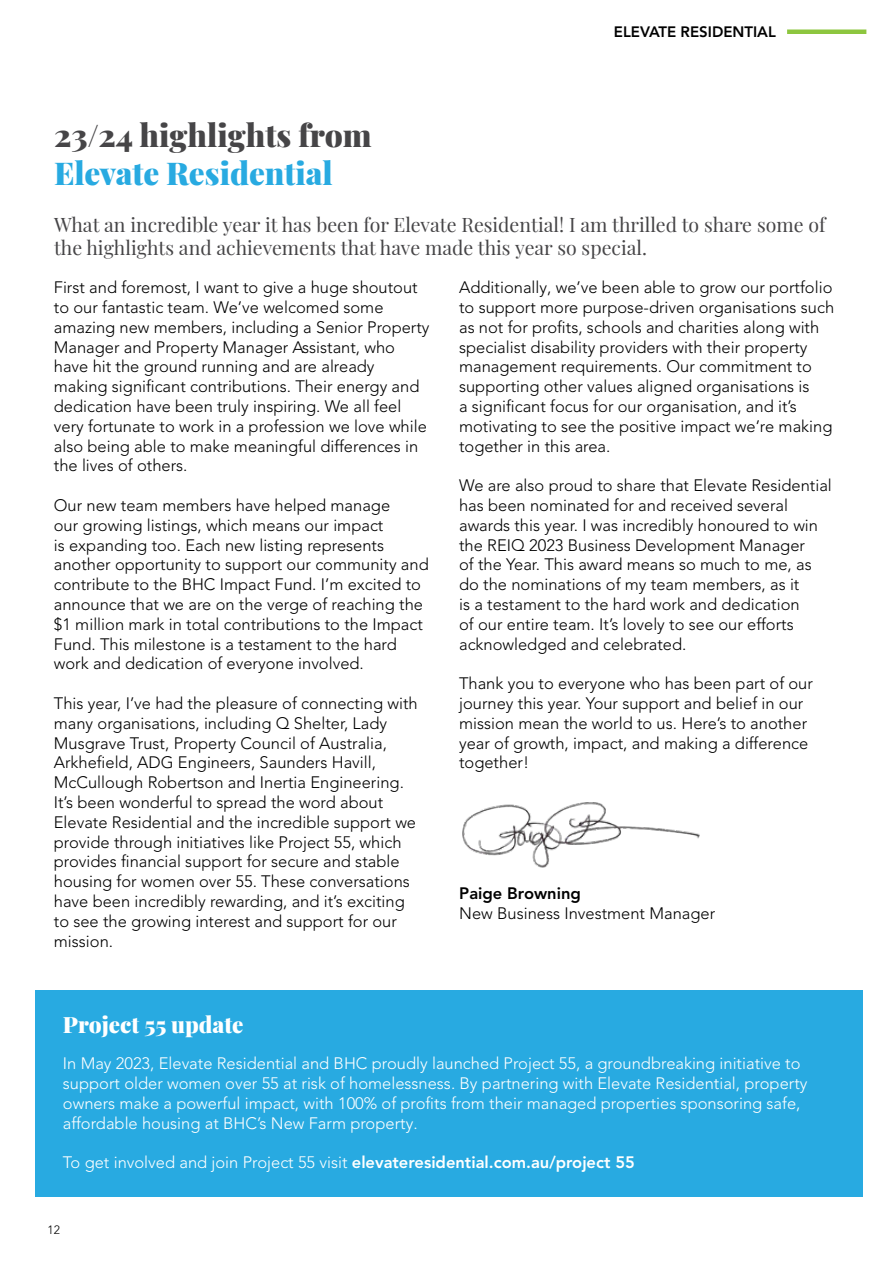
<style>
.page{position:relative;width:893px;height:1263px;background:#fff}
.page>*{position:absolute;margin:0;border:0;box-sizing:border-box;transform-origin:0 0}
.t1{font:900 31.5px "Playfair Display";color:#464547}
.t2{font:900 31.5px "Playfair Display";color:#28aae1}
.t3{font:900 22.5px "Playfair Display";color:#fff}
.t4{font:19.5px/23.4px "Playfair Display";color:#464547}
.t5{font:300 16.5px/19.8px "Avenir LT Pro";color:#000}
.t6{font:300 16.5px/19.8px "Avenir LT Pro";color:#fff}
.t7{font:800 16.5px "Avenir LT Pro";color:#fff}
.t8{font:800 16.5px "Avenir LT Pro";color:#000}
.t9{font:800 15px "Avenir LT Pro";color:#000}
.t10{font:300 12px "Avenir LT Pro";color:#000}
.s1{font-weight:300}
</style>
<div class="page">
<div style="left:35px;top:991px;width:827px;height:206px;background:#28aae1"></div>
<div style="left:787px;top:29px;width:79px;height:5px;background:#8dc63f"></div>
<img style="left:462px;top:802px;width:238px;height:66px">
<h1 class="t1" style="left:54px;top:110px;width:319px">23/24 highlights from</h1>
<h1 class="t2" style="left:54px;top:148px;width:280px">Elevate Residential</h1>
<p class="t9" style="left:614px;top:23px;width:164px">ELEVATE RESIDENTIAL</p>
<p class="t4" style="left:54px;top:211px;width:773px">What an incredible year it has been for Elevate Residential! I am thrilled to share some of the highlights and achievements that have made this year so special.</p>
<p class="t5" style="left:54px;top:278px;width:377px">First and foremost, I want to give a huge shoutout to our fantastic team. We’ve welcomed some amazing new members, including a Senior Property Manager and Property Manager Assistant, who have hit the ground running and are already making significant contributions. Their energy and dedication have been truly inspiring. We all feel very fortunate to work in a profession we love while also being able to make meaningful differences in the lives of others.</p>
<p class="t5" style="left:54px;top:495px;width:376px">Our new team members have helped manage<br>our growing listings, which means our impact<br>is expanding too. Each new listing represents another opportunity to support our community and contribute to the BHC Impact Fund. I’m excited to announce that we are on the verge of reaching the $1 million mark in total contributions to the Impact Fund. This milestone is a testament to the hard work and dedication of everyone involved.</p>
<p class="t5" style="left:54px;top:693px;width:365px">This year, I’ve had the pleasure of connecting with many organisations, including Q Shelter, Lady Musgrave Trust, Property Council of Australia, Arkhefield, ADG Engineers, Saunders Havill, McCullough Robertson and Inertia Engineering.<br>It’s been wonderful to spread the word about Elevate Residential and the incredible support we provide through initiatives like Project 55, which provides financial support for secure and stable housing for women over 55. These conversations have been incredibly rewarding, and it’s exciting to see the growing interest and support for our mission.</p>
<p class="t5" style="left:459px;top:278px;width:377px">Additionally, we’ve been able to grow our portfolio to support more purpose-driven organisations such as not for profits, schools and charities along with specialist disability providers with their property management requirements. Our commitment to supporting other values aligned organisations is<br>a significant focus for our organisation, and it’s motivating to see the positive impact we’re making together in this area.</p>
<p class="t5" style="left:459px;top:476px;width:374px">We are also proud to share that Elevate Residential has been nominated for and received several awards this year. I was incredibly honoured to win the REIQ 2023 Business Development Manager<br>of the Year. This award means so much to me, as do the nominations of my team members, as it<br>is a testament to the hard work and dedication<br>of our entire team. It’s lovely to see our efforts acknowledged and celebrated.</p>
<p class="t5" style="left:459px;top:674px;width:355px">Thank you to everyone who has been part of our journey this year. Your support and belief in our mission mean the world to us. Here’s to another year of growth, impact, and making a difference together!</p>
<p class="t8" style="left:459px;top:883px;width:123px">Paige Browning</p>
<p class="t5" style="left:459px;top:903px;width:257px">New Business Investment Manager</p>
<h2 class="t3" style="left:63px;top:1007px;width:182px">Project 55 update</h2>
<p class="t6" style="left:63px;top:1054px;width:746px">In May 2023, Elevate Residential and BHC proudly launched Project 55, a groundbreaking initiative to support older women over 55 at risk of homelessness. By partnering with Elevate Residential, property owners make a powerful impact, with 100% of profits from their managed properties sponsoring safe, affordable housing at BHC’s New Farm property.</p>
<p class="t7" style="left:63px;top:1153px;width:573px"><span class="s1">To get involved and join Project 55 visit</span> elevateresidential.com.au/project 55</p>
<p class="t10" style="left:48px;top:1222px;width:14px">12</p>
</div>
